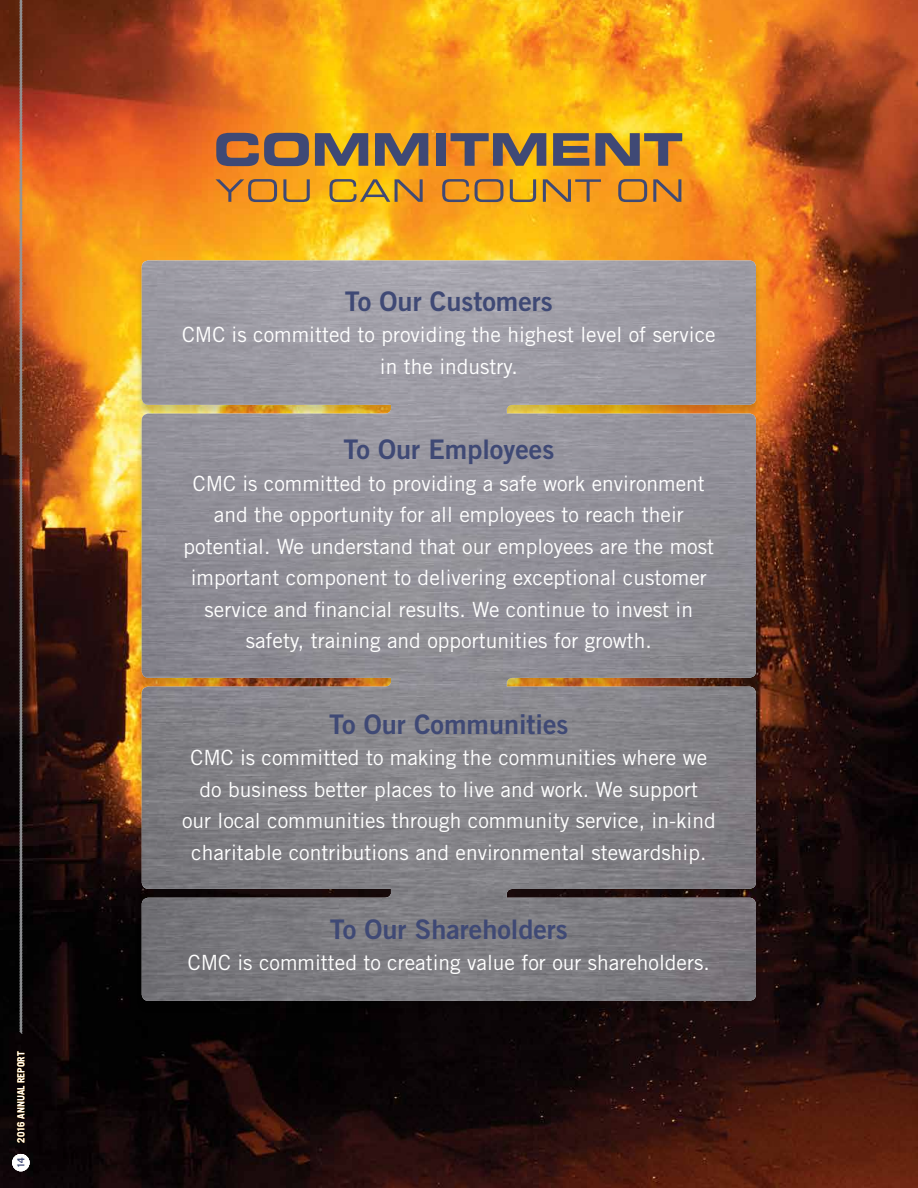
<style>
.page{position:relative;width:918px;height:1188px;background:#fff}
.page>*{position:absolute;margin:0;border:0;box-sizing:border-box;transform-origin:0 0}
.t1{font:27px "Trade Gothic LT Std Bd 2";color:#3f4975}
.t2{font:21px/31.5px "Trade Gothic LT Std";color:#fff;text-align:center}
.t3{font:700 9.75px "Trade Gothic LT Std";color:#fff}
.t4{font:700 9.75px "Trade Gothic LT Std";color:#3f4975}
</style>
<div class="page">
<img style="left:0;top:0;width:918px;height:1188px">
<div style="left:136px;top:262px;width:626px;height:751px;background:#000;opacity:.85"></div>
<svg style="left:142px;top:261px;width:614px;height:740px;background:#8c898e"></svg>
<svg style="left:216px;top:133px;width:93px;height:33px;background:#856353"></svg>
<svg style="left:315px;top:133px;width:53px;height:33px;background:#7c7153"></svg>
<svg style="left:375px;top:133px;width:53px;height:33px;background:#7b6a56"></svg>
<div style="left:436px;top:133px;width:10px;height:33px;background:#3f4975"></div>
<svg style="left:451px;top:133px;width:95px;height:33px;background:#92714b"></svg>
<svg style="left:553px;top:133px;width:36px;height:33px"></svg>
<svg style="left:595px;top:133px;width:87px;height:33px;background:#94764a"></svg>
<svg style="left:216px;top:179px;width:61px;height:23px"></svg>
<svg style="left:283px;top:179px;width:27px;height:23px"></svg>
<svg style="left:330px;top:179px;width:93px;height:23px;background:#c5992f"></svg>
<svg style="left:442px;top:179px;width:27px;height:23px"></svg>
<svg style="left:475px;top:179px;width:28px;height:23px"></svg>
<svg style="left:510px;top:179px;width:26px;height:23px"></svg>
<svg style="left:543px;top:179px;width:58px;height:23px"></svg>
<svg style="left:618px;top:179px;width:29px;height:23px"></svg>
<svg style="left:653px;top:179px;width:28px;height:23px"></svg>
<hr style="left:914px;top:54px;width:4px;height:59px;background:#000;opacity:.55">
<hr style="left:914px;top:661px;width:4px;height:59px;background:#000;opacity:.55">
<svg style="left:19px;top:0;width:4px;height:1034px;background:#7c6963"></svg>
<div style="left:12px;top:1154px;width:18px;height:17px;background:#fff;border-radius:50%"></div>
<p class="t3" style="left:15px;top:1143px;width:92px;rotate:-90deg">2016 ANNUAL REPORT</p>
<p class="t4" style="left:15px;top:1168px;width:12px;rotate:-90deg">14</p>
<p class="t1" style="left:345px;top:285px;width:209px">To Our Customers</p>
<p class="t2" style="left:182px;top:319px;width:535px">CMC is committed to providing the highest level of service in the industry.</p>
<p class="t1" style="left:343px;top:433px;width:212px">To Our Employees</p>
<p class="t2" style="left:184px;top:467px;width:532px">CMC is committed to providing a safe work environment and the opportunity for all employees to reach their potential. We understand that our employees are the most important component to delivering exceptional customer service and financial results. We continue to invest in safety, training and opportunities for growth.</p>
<p class="t1" style="left:329px;top:708px;width:241px">To Our Communities</p>
<p class="t2" style="left:182px;top:742px;width:535px">CMC is committed to making the communities where we do business better places to live and work. We support<br>our local communities through community service, in-kind charitable contributions and environmental stewardship.</p>
<p class="t1" style="left:330px;top:912px;width:240px">To Our Shareholders</p>
<p class="t2" style="left:188px;top:947px;width:523px">CMC is committed to creating value for our shareholders.</p>
</div>
